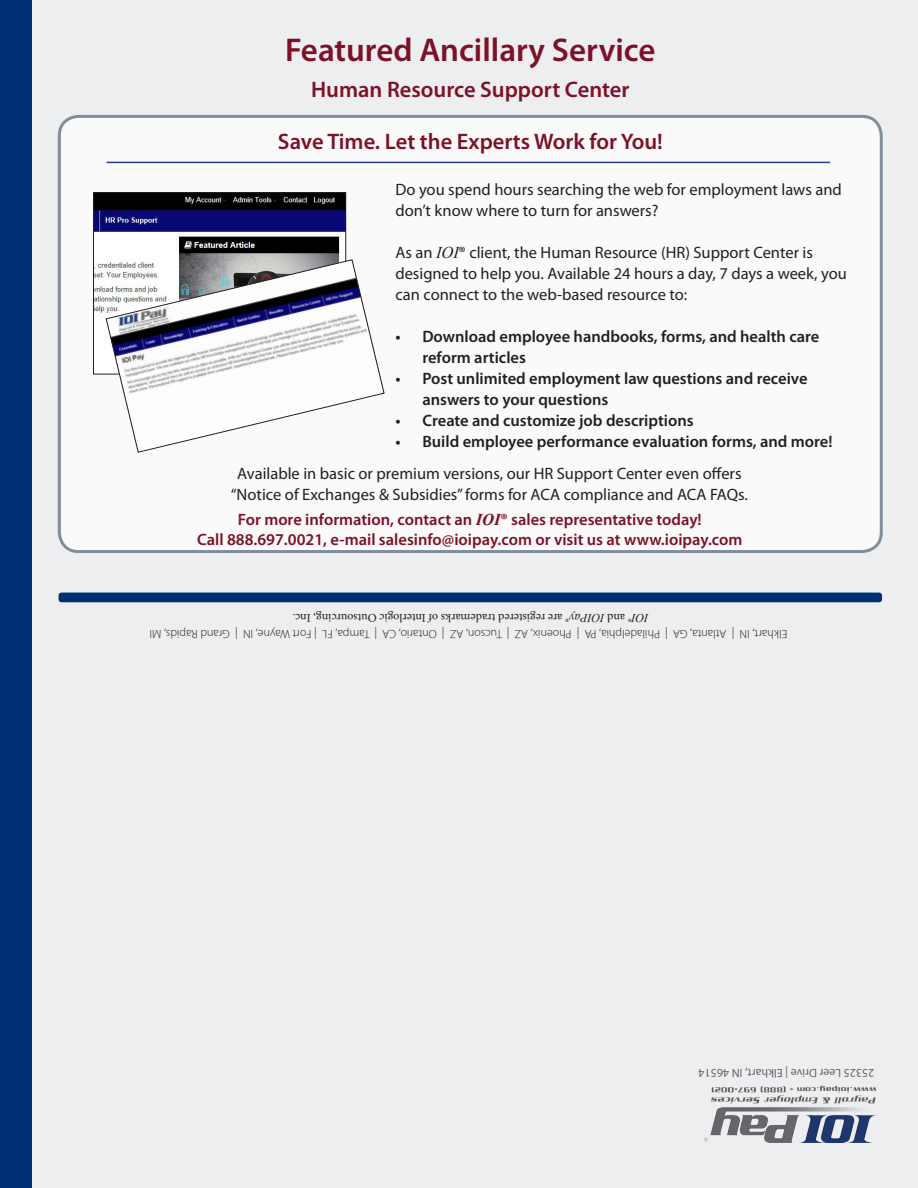
<style>
.page{position:relative;width:918px;height:1188px;background:#edeeef}
.page>*{position:absolute;margin:0;border:0;box-sizing:border-box;transform-origin:0 0}
.t1{font:600 33px "Myriad Pro";color:#7c1128}
.t2{font:600 22.5px "Myriad Pro";color:#7c1128}
.t3{font:16.5px/21px "Myriad Pro";color:#231f20}
.t4{font:600 16.5px/21px "Myriad Pro";color:#231f20}
.t5{font:600 16.5px/19.8px "Myriad Pro";color:#7c1128;text-align:center}
.t6{font:300 12px "Myriad Pro";color:#231f20}
.t7{font:12px "Minion Pro";letter-spacing:-.005em;color:#231f20}
.t8{font:12px "Myriad Pro";color:#63656a}
.s1{font-family:"Times New Roman";font-style:italic}
.s2{font-family:"Times New Roman";font-weight:700;font-style:italic}
</style>
<div class="page">
<div style="left:59px;top:116px;width:822px;height:436px;background:#fafafa;border-radius:19px"></div>
<svg style="left:59px;top:119px;width:314px;height:334px"></svg>
<div style="left:58px;top:115px;width:825px;height:438px;border:3px solid #818d9a;border-radius:19px"></div>
<div style="left:0;top:0;width:32px;height:1188px;background:#002f73"></div>
<div style="left:59px;top:593px;width:823px;height:9px;background:#002f73;border-radius:3px"></div>
<img style="left:705px;top:1086px;width:172px;height:56px">
<hr style="left:107px;top:162px;width:723px;height:1px;background:#253f8e">
<img style="left:95px;top:194px;width:249px;height:178px">
<div style="left:93px;top:192px;width:253px;height:182px;border:1px solid #231f20"></div>
<svg style="left:106px;top:260px;width:278px;height:192px"></svg>
<p class="t1" style="left:285px;top:32px;width:372px">Featured Ancillary Service</p>
<p class="t2" style="left:311px;top:77px;width:320px">Human Resource Support Center</p>
<p class="t2" style="left:278px;top:129px;width:386px">Save Time. Let the Experts Work for You!</p>
<p class="t3" style="left:395px;top:179px;width:448px">Do you spend hours searching the web for employment laws and don’t know where to turn for answers?</p>
<p class="t3" style="left:395px;top:242px;width:453px">As an <span class="s1">IOI</span>® client, the Human Resource (HR) Support Center is designed to help you. Available 24 hours a day, 7 days a week, you can connect to the web-based resource to:</p>
<p class="t4" style="left:422px;top:326px;width:399px;text-indent:-27px">• Download employee handbooks, forms, and health care reform articles</p>
<p class="t4" style="left:422px;top:368px;width:387px;text-indent:-27px">• Post unlimited employment law questions and receive answers to your questions</p>
<p class="t4" style="left:395px;top:410px;width:300px">• Create and customize job descriptions</p>
<p class="t4" style="left:395px;top:431px;width:439px">• Build employee performance evaluation forms, and more!</p>
<p class="t3" style="left:231px;top:463px;width:519px;text-align:center">Available in basic or premium versions, our HR Support Center even offers “Notice of Exchanges &amp; Subsidies” forms for ACA compliance and ACA FAQs.</p>
<p class="t5" style="left:197px;top:510px;width:547px">For more information, contact an <span class="s2">IOI</span>® sales representative today!<br>Call 888.697.0021, e-mail salesinfo@ioipay.com or visit us at www.ioipay.com</p>
<p class="t7" style="left:648px;top:626px;width:357px;rotate:-180deg"><span class="s1">IOI</span>® and <span class="s1">IOIPay</span>® are registered trademarks of Interlogic Outsourcing, Inc.</p>
<p class="t6" style="left:787px;top:641px;width:639px;rotate:-180deg">Elkhart, IN | Atlanta, GA | Philadelphia, PA | Phoenix, AZ | Tucson, AZ | Ontario, CA | Tampa, FL | Fort Wayne, IN | Grand Rapids, MI</p>
<p class="t8" style="left:874px;top:1080px;width:178px;rotate:-180deg">25325 Leer Drive | Elkhart, IN 46514</p>
</div>
